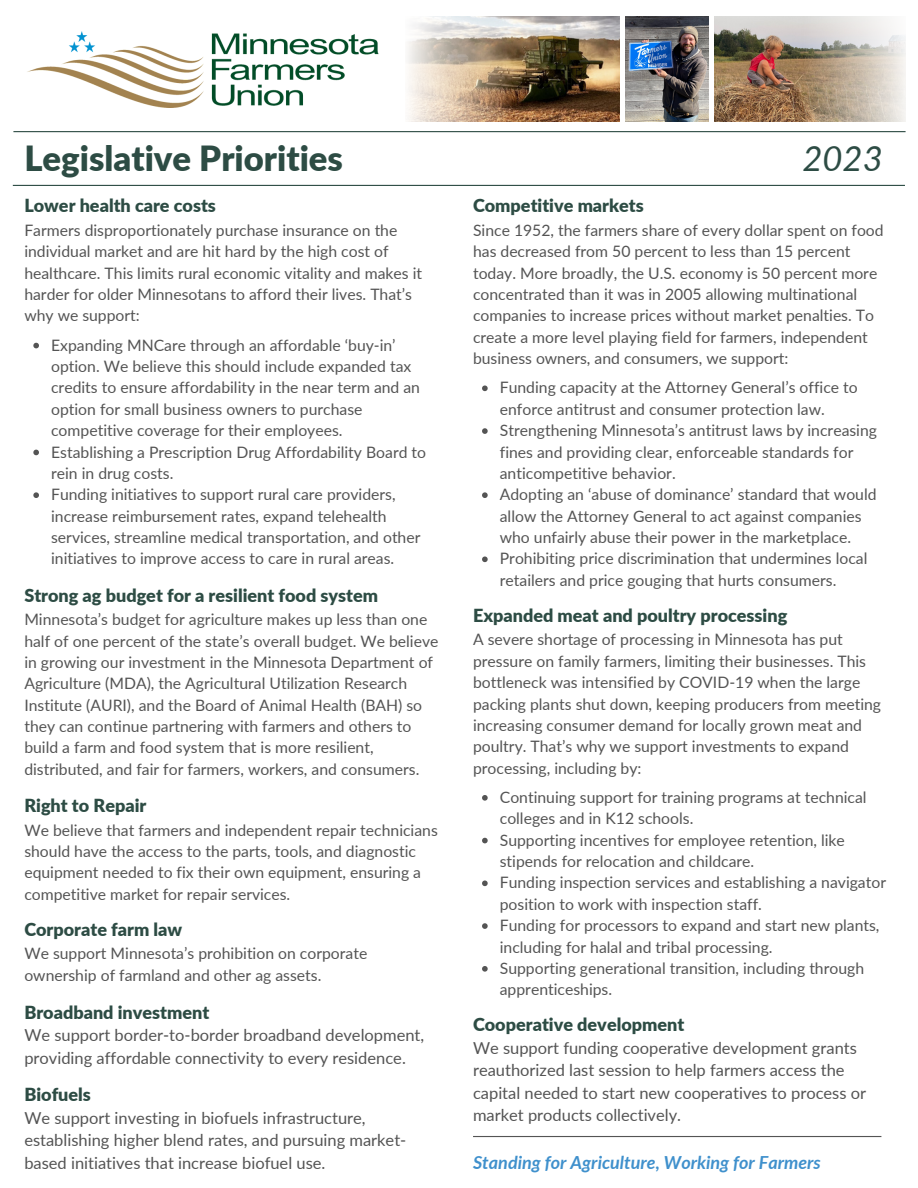
<style>
.page{position:relative;width:918px;height:1188px;background:#fff}
.page>*{position:absolute;margin:0;border:0;box-sizing:border-box;transform-origin:0 0}
.t1{font:900 34.65px "Lato";color:#2d4c44}
.t2{font:italic 34.65px "Lato";color:#2d4c44}
.t3{font:900 18px "Lato";color:#2d4c44}
.t4{font:italic 700 18px "Lato";color:#3f90cc}
.t5{font:16.5px/22.5px "Lato";color:#545454}
.t6{font:15.75px/21.3px "Lato";color:#545454}
</style>
<div class="page">
<img style="left:512px;top:17px;width:107px;height:105px">
<img style="left:27px;top:32px;width:352px;height:75px">
<img style="left:626px;top:17px;width:83px;height:105px">
<img style="left:715px;top:17px;width:87px;height:105px">
<svg style="left:408px;top:16px;width:104px;height:106px;background:#d0c0af"></svg>
<svg style="left:802px;top:16px;width:104px;height:106px;background:#cac0b3"></svg>
<hr style="left:13px;top:131px;width:893px;height:1px;background:#2d4c44">
<svg style="left:33px;top:343px;width:6px;height:5px"></svg>
<svg style="left:33px;top:450px;width:6px;height:5px"></svg>
<svg style="left:33px;top:492px;width:6px;height:6px"></svg>
<svg style="left:482px;top:386px;width:6px;height:5px"></svg>
<svg style="left:482px;top:428px;width:6px;height:6px"></svg>
<svg style="left:482px;top:492px;width:6px;height:6px"></svg>
<svg style="left:482px;top:557px;width:6px;height:5px"></svg>
<svg style="left:482px;top:795px;width:6px;height:6px"></svg>
<svg style="left:482px;top:838px;width:6px;height:5px"></svg>
<svg style="left:482px;top:881px;width:6px;height:5px"></svg>
<svg style="left:482px;top:923px;width:6px;height:6px"></svg>
<svg style="left:482px;top:966px;width:6px;height:6px"></svg>
<hr style="left:13px;top:185px;width:892px;height:1px;background:#2d4c44">
<hr style="left:473px;top:1136px;width:408px;height:1px;background:#545454">
<h1 class="t1" style="left:24px;top:137px;width:320px">Legislative Priorities</h1>
<h1 class="t2" style="left:802px;top:137px;width:82px">2023</h1>
<p class="t3" style="left:24px;top:194px;width:193px">Lower health care costs</p>
<p class="t6" style="left:24px;top:219px;width:399px">Farmers disproportionately purchase insurance on the individual market and are hit hard by the high cost of healthcare. This limits rural economic vitality and makes it harder for older Minnesotans to afford their lives. That’s why we support:</p>
<p class="t6" style="left:51px;top:334px;width:377px">Expanding MNCare through an affordable ‘buy-in’ option. We believe this should include expanded tax credits to ensure affordability in the near term and an option for small business owners to purchase competitive coverage for their employees.<br>Establishing a Prescription Drug Affordability Board to rein in drug costs.<br>Funding initiatives to support rural care providers, increase reimbursement rates, expand telehealth services, streamline medical transportation, and other initiatives to improve access to care in rural areas.</p>
<p class="t3" style="left:24px;top:584px;width:355px">Strong ag budget for a resilient food system</p>
<p class="t6" style="left:24px;top:608px;width:416px">Minnesota’s budget for agriculture makes up less than one half of one percent of the state’s overall budget. We believe in growing our investment in the Minnesota Department of Agriculture (MDA), the Agricultural Utilization Research Institute (AURI), and the Board of Animal Health (BAH) so they can continue partnering with farmers and others to build a farm and food system that is more resilient, distributed, and fair for farmers, workers, and consumers.</p>
<p class="t3" style="left:24px;top:794px;width:124px">Right to Repair</p>
<p class="t6" style="left:24px;top:819px;width:415px">We believe that farmers and independent repair technicians should have the access to the parts, tools, and diagnostic equipment needed to fix their own equipment, ensuring a competitive market for repair services.</p>
<p class="t3" style="left:24px;top:918px;width:159px">Corporate farm law</p>
<p class="t6" style="left:24px;top:943px;width:345px">We support Minnesota’s prohibition on corporate ownership of farmland and other ag assets.</p>
<p class="t3" style="left:24px;top:1001px;width:187px">Broadband investment</p>
<p class="t5" style="left:24px;top:1024px;width:401px">We support border-to-border broadband development, providing affordable connectivity to every residence.</p>
<p class="t3" style="left:24px;top:1083px;width:68px">Biofuels</p>
<p class="t5" style="left:24px;top:1106px;width:384px">We support investing in biofuels infrastructure, establishing higher blend rates, and pursuing market&shy;based initiatives that increase biofuel use.</p>
<p class="t3" style="left:473px;top:194px;width:172px">Competitive markets</p>
<p class="t6" style="left:473px;top:219px;width:412px">Since 1952, the farmers share of every dollar spent on food has decreased from 50 percent to less than 15 percent today. More broadly, the U.S. economy is 50 percent more concentrated than it was in 2005 allowing multinational companies to increase prices without market penalties. To create a more level playing field for farmers, independent business owners, and consumers, we support:</p>
<p class="t6" style="left:500px;top:377px;width:379px">Funding capacity at the Attorney General’s office to enforce antitrust and consumer protection law.<br>Strengthening Minnesota’s antitrust laws by increasing fines and providing clear, enforceable standards for anticompetitive behavior.<br>Adopting an ‘abuse of dominance’ standard that would allow the Attorney General to act against companies who unfairly abuse their power in the marketplace.<br>Prohibiting price discrimination that undermines local retailers and price gouging that hurts consumers.</p>
<p class="t3" style="left:473px;top:604px;width:316px">Expanded meat and poultry processing</p>
<p class="t6" style="left:473px;top:629px;width:410px">A severe shortage of processing in Minnesota has put pressure on family farmers, limiting their businesses. This bottleneck was intensified by COVID-19 when the large packing plants shut down, keeping producers from meeting increasing consumer demand for locally grown meat and poultry. That’s why we support investments to expand processing, including by:</p>
<p class="t6" style="left:500px;top:786px;width:388px">Continuing support for training programs at technical colleges and in K12 schools.<br>Supporting incentives for employee retention, like stipends for relocation and childcare.<br>Funding inspection services and establishing a navigator position to work with inspection staff.<br>Funding for processors to expand and start new plants, including for halal and tribal processing.<br>Supporting generational transition, including through apprenticeships.</p>
<p class="t3" style="left:473px;top:1013px;width:213px">Cooperative development</p>
<p class="t5" style="left:473px;top:1036px;width:395px">We support funding cooperative development grants reauthorized last session to help farmers access the capital needed to start new cooperatives to process or market products collectively.</p>
<p class="t4" style="left:473px;top:1151px;width:349px">Standing for Agriculture, Working for Farmers</p>
</div>
